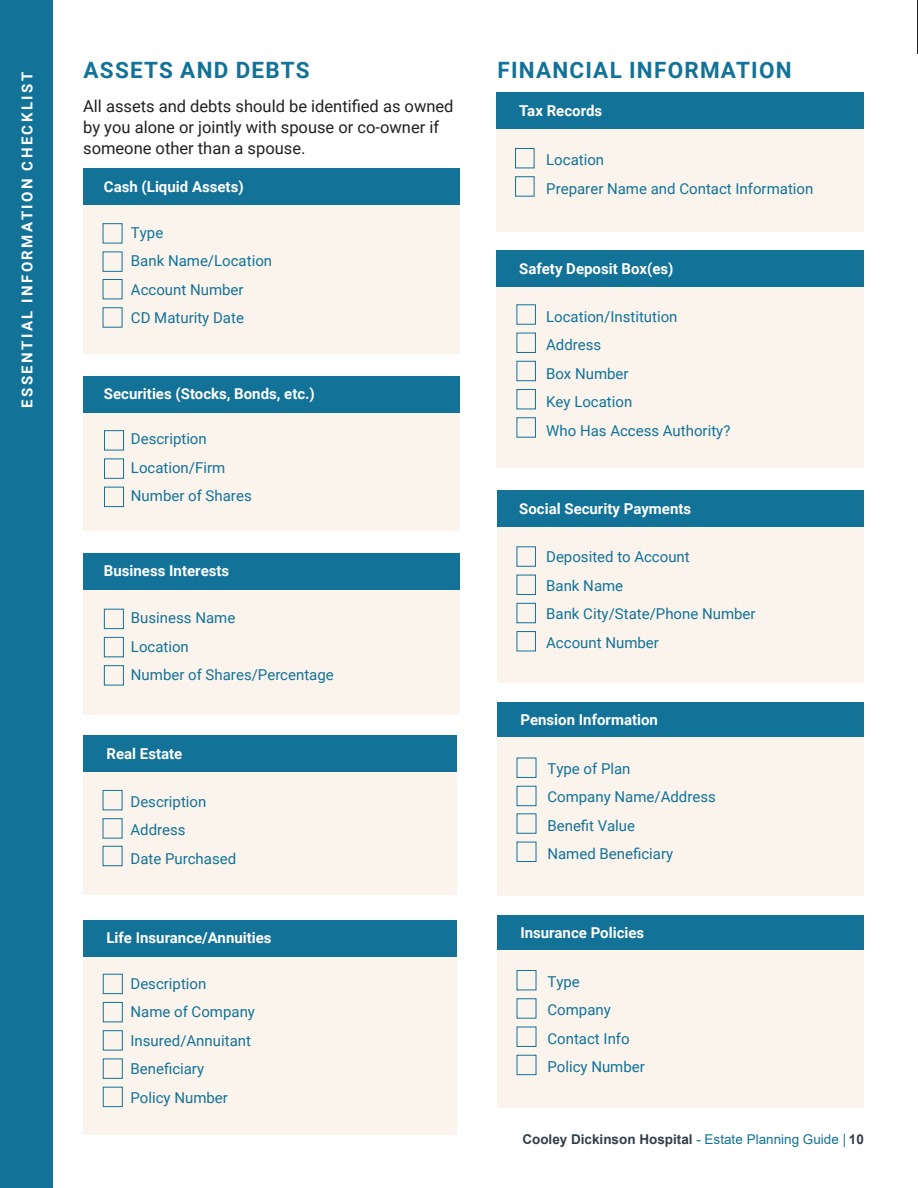
<style>
.page{position:relative;width:918px;height:1188px;background:#fff}
.page>*{position:absolute;margin:0;border:0;box-sizing:border-box;transform-origin:0 0}
.Sub_Header__Arial{font:700 22.5px "Roboto";letter-spacing:.055em;color:#127298}
.Body_Text__georgia{font:16.5px/21px "Roboto";color:#231f20}
.Check_List_Body_Indented__arial{font:15px "Roboto";color:#127298}
.Check_List_Title__arial{font:700 15px "Roboto";color:#fff}
.Page_Title__Arial{font:700 15px "Roboto";letter-spacing:.16em;color:#fff}
.Footer_Bottom_Right_By_Page_NBR{font:700 13.5px "Arial";color:#313e48}
.s1{font-weight:400;color:#127298}
</style>
<div class="page">
<div style="left:497px;top:508px;width:367px;height:175px;background:#faf4ec"></div>
<div style="left:497px;top:490px;width:367px;height:36px;background:#127298"></div>
<div style="left:517px;top:546px;width:19px;height:21px;border:1px solid #127298"></div>
<div style="left:517px;top:603px;width:19px;height:20px;border:1px solid #127298"></div>
<div style="left:517px;top:575px;width:19px;height:20px;border:1px solid #127298"></div>
<div style="left:517px;top:631px;width:19px;height:20px;border:1px solid #127298"></div>
<div style="left:497px;top:702px;width:367px;height:194px;background:#faf4ec"></div>
<div style="left:497px;top:702px;width:367px;height:34px;background:#127298"></div>
<div style="left:517px;top:786px;width:19px;height:20px;border:1px solid #127298"></div>
<div style="left:497px;top:916px;width:367px;height:192px;background:#faf4ec"></div>
<div style="left:497px;top:916px;width:367px;height:34px;background:#127298"></div>
<div style="left:496px;top:121px;width:368px;height:111px;background:#faf4ec"></div>
<div style="left:496px;top:92px;width:368px;height:37px;background:#127298"></div>
<div style="left:515px;top:148px;width:19px;height:20px;border:1px solid #127298"></div>
<div style="left:515px;top:176px;width:19px;height:21px;border:1px solid #127298"></div>
<div style="left:496px;top:260px;width:368px;height:208px;background:#faf4ec"></div>
<div style="left:496px;top:250px;width:368px;height:37px;background:#127298"></div>
<div style="left:517px;top:361px;width:19px;height:20px;border:1px solid #127298"></div>
<div style="left:517px;top:333px;width:19px;height:20px;border:1px solid #127298"></div>
<div style="left:517px;top:389px;width:19px;height:20px;border:1px solid #127298"></div>
<div style="left:517px;top:417px;width:19px;height:21px;border:1px solid #127298"></div>
<div style="left:0;top:0;width:53px;height:1188px;background:#127298"></div>
<div style="left:83px;top:553px;width:377px;height:162px;background:#faf4ec"></div>
<div style="left:83px;top:553px;width:377px;height:36px;background:#127298"></div>
<div style="left:104px;top:609px;width:20px;height:20px;border:1px solid #127298"></div>
<div style="left:104px;top:665px;width:20px;height:20px;border:1px solid #127298"></div>
<div style="left:104px;top:637px;width:20px;height:20px;border:1px solid #127298"></div>
<div style="left:83px;top:169px;width:377px;height:185px;background:#faf4ec"></div>
<div style="left:83px;top:169px;width:377px;height:36px;background:#127298"></div>
<div style="left:83px;top:377px;width:377px;height:153px;background:#faf4ec"></div>
<div style="left:83px;top:376px;width:377px;height:36px;background:#127298"></div>
<div style="left:104px;top:430px;width:20px;height:20px;border:1px solid #127298"></div>
<div style="left:104px;top:487px;width:20px;height:20px;border:1px solid #127298"></div>
<div style="left:104px;top:459px;width:20px;height:20px;border:1px solid #127298"></div>
<div style="left:83px;top:736px;width:374px;height:159px;background:#faf4ec"></div>
<div style="left:83px;top:736px;width:374px;height:36px;background:#127298"></div>
<div style="left:103px;top:846px;width:19px;height:20px;border:1px solid #127298"></div>
<div style="left:83px;top:920px;width:374px;height:215px;background:#faf4ec"></div>
<div style="left:83px;top:920px;width:374px;height:36px;background:#127298"></div>
<div style="left:103px;top:974px;width:20px;height:20px;border:1px solid #127298"></div>
<div style="left:103px;top:1030px;width:20px;height:20px;border:1px solid #127298"></div>
<div style="left:103px;top:1002px;width:20px;height:20px;border:1px solid #127298"></div>
<div style="left:103px;top:1059px;width:20px;height:20px;border:1px solid #127298"></div>
<div style="left:103px;top:1087px;width:20px;height:20px;border:1px solid #127298"></div>
<p class="Page_Title__Arial" style="left:17px;top:408px;width:337px;rotate:-90deg">ESSENTIAL INFORMATION CHECKLIST</p>
<p class="Sub_Header__Arial" style="left:84px;top:54px;width:228px">ASSETS AND DEBTS</p>
<p class="Body_Text__georgia" style="left:83px;top:95px;width:372px">All assets and debts should be identified as owned by you alone or jointly with spouse or co-owner if someone other than a spouse.</p>
<p class="Check_List_Title__arial" style="left:104px;top:177px;width:141px">Cash (Liquid Assets)</p>
<p class="Check_List_Body_Indented__arial" style="left:131px;top:222px;width:34px">Type</p>
<p class="Check_List_Body_Indented__arial" style="left:131px;top:251px;width:143px">Bank Name/Location</p>
<p class="Check_List_Body_Indented__arial" style="left:131px;top:279px;width:114px">Account Number</p>
<p class="Check_List_Body_Indented__arial" style="left:131px;top:308px;width:115px">CD Maturity Date</p>
<p class="Check_List_Title__arial" style="left:104px;top:384px;width:212px">Securities (Stocks, Bonds, etc.)</p>
<p class="Check_List_Body_Indented__arial" style="left:131px;top:428px;width:77px">Description</p>
<p class="Check_List_Body_Indented__arial" style="left:131px;top:457px;width:96px">Location/Firm</p>
<p class="Check_List_Body_Indented__arial" style="left:131px;top:485px;width:122px">Number of Shares</p>
<p class="Check_List_Title__arial" style="left:104px;top:560px;width:127px">Business Interests</p>
<p class="Check_List_Body_Indented__arial" style="left:131px;top:607px;width:106px">Business Name</p>
<p class="Check_List_Body_Indented__arial" style="left:131px;top:636px;width:60px">Location</p>
<p class="Check_List_Body_Indented__arial" style="left:131px;top:664px;width:204px">Number of Shares/Percentage</p>
<p class="Check_List_Title__arial" style="left:106px;top:743px;width:77px">Real Estate</p>
<p class="Check_List_Body_Indented__arial" style="left:131px;top:791px;width:77px">Description</p>
<p class="Check_List_Body_Indented__arial" style="left:131px;top:819px;width:57px">Address</p>
<p class="Check_List_Body_Indented__arial" style="left:131px;top:848px;width:107px">Date Purchased</p>
<p class="Check_List_Title__arial" style="left:106px;top:927px;width:167px">Life Insurance/Annuities</p>
<p class="Check_List_Body_Indented__arial" style="left:131px;top:973px;width:77px">Description</p>
<p class="Check_List_Body_Indented__arial" style="left:131px;top:1001px;width:126px">Name of Company</p>
<p class="Check_List_Body_Indented__arial" style="left:131px;top:1030px;width:122px">Insured/Annuitant</p>
<p class="Check_List_Body_Indented__arial" style="left:131px;top:1058px;width:75px">Beneficiary</p>
<p class="Check_List_Body_Indented__arial" style="left:131px;top:1087px;width:99px">Policy Number</p>
<p class="Sub_Header__Arial" style="left:498px;top:54px;width:296px">FINANCIAL INFORMATION</p>
<p class="Check_List_Title__arial" style="left:519px;top:100px;width:85px">Tax Records</p>
<p class="Check_List_Body_Indented__arial" style="left:546px;top:149px;width:60px">Location</p>
<p class="Check_List_Body_Indented__arial" style="left:546px;top:178px;width:269px">Preparer Name and Contact Information</p>
<p class="Check_List_Title__arial" style="left:519px;top:258px;width:156px">Safety Deposit Box(es)</p>
<p class="Check_List_Body_Indented__arial" style="left:546px;top:306px;width:133px">Location/Institution</p>
<p class="Check_List_Body_Indented__arial" style="left:546px;top:335px;width:57px">Address</p>
<p class="Check_List_Body_Indented__arial" style="left:546px;top:363px;width:84px">Box Number</p>
<p class="Check_List_Body_Indented__arial" style="left:546px;top:392px;width:88px">Key Location</p>
<p class="Check_List_Body_Indented__arial" style="left:546px;top:420px;width:186px">Who Has Access Authority?</p>
<p class="Check_List_Title__arial" style="left:519px;top:498px;width:174px">Social Security Payments</p>
<p class="Check_List_Body_Indented__arial" style="left:546px;top:547px;width:145px">Deposited to Account</p>
<p class="Check_List_Body_Indented__arial" style="left:546px;top:575px;width:79px">Bank Name</p>
<p class="Check_List_Body_Indented__arial" style="left:546px;top:604px;width:211px">Bank City/State/Phone Number</p>
<p class="Check_List_Body_Indented__arial" style="left:546px;top:632px;width:114px">Account Number</p>
<p class="Check_List_Title__arial" style="left:520px;top:709px;width:139px">Pension Information</p>
<p class="Check_List_Body_Indented__arial" style="left:547px;top:758px;width:85px">Type of Plan</p>
<p class="Check_List_Body_Indented__arial" style="left:547px;top:786px;width:170px">Company Name/Address</p>
<p class="Check_List_Body_Indented__arial" style="left:547px;top:815px;width:89px">Benefit Value</p>
<p class="Check_List_Body_Indented__arial" style="left:547px;top:843px;width:127px">Named Beneficiary</p>
<p class="Check_List_Title__arial" style="left:520px;top:922px;width:125px">Insurance Policies</p>
<p class="Check_List_Body_Indented__arial" style="left:547px;top:971px;width:34px">Type</p>
<p class="Check_List_Body_Indented__arial" style="left:547px;top:999px;width:65px">Company</p>
<p class="Check_List_Body_Indented__arial" style="left:547px;top:1028px;width:84px">Contact Info</p>
<p class="Check_List_Body_Indented__arial" style="left:547px;top:1056px;width:99px">Policy Number</p>
<p class="Footer_Bottom_Right_By_Page_NBR" style="left:522px;top:1130px;width:343px">Cooley Dickinson Hospital <span class="s1">- Estate Planning Guide |</span> 10</p>
</div>
